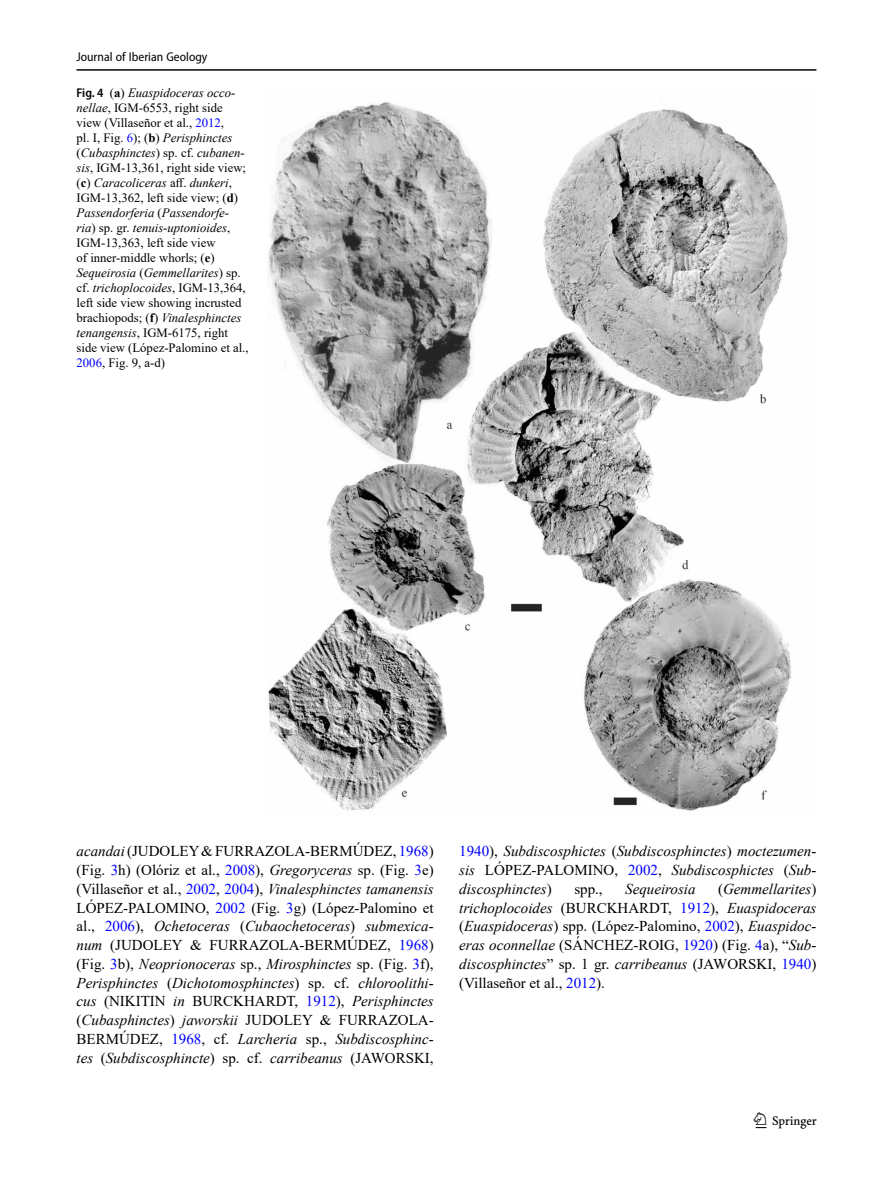
<style>
.page{position:relative;width:893px;height:1187px;background:#fff}
.page>*{position:absolute;margin:0;border:0;box-sizing:border-box;transform-origin:0 0}
.t1{font:22.5px "Springnew";color:#000}
.Body_Text{font:15px/18.8px "Times New Roman";color:#000;text-align:justify}
.Body_Text-2{font:italic 15px/18.8px "Times New Roman";color:#000;text-align:justify}
.Figure_Caption_Side{font:12.75px/15px "Times New Roman";color:#000}
.t2{font:semi-condensed 12.75px "Myriad Pro";color:#000}
.s1{font-family:"Myriad Pro";font-weight:600;font-stretch:semi-condensed}
.s2{font-weight:700}
.s3{font-style:italic}
.s4{color:#00f}
.s5{font-style:normal;color:#00f}
.s6{font-style:normal}
</style>
<div class="page">
<hr style="left:77px;top:69px;width:739px;height:2px;background:#000">
<img style="left:268px;top:102px;width:524px;height:709px">
<p class="t2" style="left:77px;top:49px;width:132px">Journal of Iberian Geology</p>
<p class="Figure_Caption_Side" style="left:77px;top:84px;width:174px"><span class="s1">Fig. 4</span> (<span class="s2">a</span>) <span class="s3">Euaspidoceras occo&shy;nellae</span>, IGM-6553, right side view (Villaseñor et al., <span class="s4">2012</span>,<br>pl. I, Fig. <span class="s4">6</span>); (<span class="s2">b</span>) <span class="s3">Perisphinctes </span>(<span class="s3">Cubasphinctes</span>) sp. cf. <span class="s3">cubanen&shy;sis</span>, IGM-13,361, right side view; (<span class="s2">c</span>) <span class="s3">Caracoliceras</span> aff. <span class="s3">dunkeri</span>,<br>IGM-13,362, left side view; (<span class="s2">d</span>)<br><span class="s3">Passendorferia</span> (<span class="s3">Passendorfe&shy;ria</span>) sp. gr. <span class="s3">tenuis-uptonioides</span>,<br>IGM-13,363, left side view<br>of inner-middle whorls; (<span class="s2">e</span>)<br><span class="s3">Sequeirosia</span> (<span class="s3">Gemmellarites</span>) sp. cf. <span class="s3">trichoplocoides</span>, IGM-13,364, left side view showing incrusted brachiopods; (<span class="s2">f</span>) <span class="s3">Vinalesphinctes tenangensis</span>, IGM-6175, right side view (López-Palomino et al.,<br><span class="s4">2006</span>, Fig. 9, a-d)</p>
<p class="Body_Text" style="left:77px;top:841px;width:359px"><span class="s3">acandai</span>(JUDOLEY&amp;FURRAZOLA-BERMÚDEZ, <span class="s4">1968</span>) (Fig. <span class="s4">3</span>h) (Olóriz et al., <span class="s4">2008</span>), <span class="s3">Gregoryceras</span> sp. (Fig. <span class="s4">3</span>e) (Villaseñor et al., <span class="s4">2002</span>, <span class="s4">2004</span>), <span class="s3">Vinalesphinctes tamanensis </span>LÓPEZ-PALOMINO, <span class="s4">2002</span> (Fig. <span class="s4">3</span>g) (López-Palomino et al., <span class="s4">2006</span>), <span class="s3">Ochetoceras</span> (<span class="s3">Cubaochetoceras</span>) <span class="s3">submexica&shy;num</span> (JUDOLEY &amp; FURRAZOLA-BERMÚDEZ, <span class="s4">1968</span>) (Fig. <span class="s4">3</span>b), <span class="s3">Neoprionoceras</span> sp., <span class="s3">Mirosphinctes</span> sp. (Fig. <span class="s4">3</span>f), <span class="s3">Perisphinctes</span> (<span class="s3">Dichotomosphinctes</span>) sp. cf. <span class="s3">chloroolithi&shy;cus</span> (NIKITIN <span class="s3">in</span> BURCKHARDT, <span class="s4">1912</span>), <span class="s3">Perisphinctes </span>(<span class="s3">Cubasphinctes</span>) <span class="s3">jaworskii</span> JUDOLEY &amp; FURRAZOLA-BERMÚDEZ, <span class="s4">1968</span>, cf. <span class="s3">Larcheria</span> sp., <span class="s3">Subdiscosphinc&shy;tes</span> (<span class="s3">Subdiscosphincte</span>) sp. cf. <span class="s3">carribeanus</span> (JAWORSKI,</p>
<p class="Body_Text-2" style="left:459px;top:841px;width:359px"><span class="s5">1940</span><span class="s6">),</span> Subdiscosphictes <span class="s6">(</span>Subdiscosphinctes<span class="s6">)</span> moctezumen&shy;sis <span class="s6">LÓPEZ-PALOMINO,</span> <span class="s5">2002</span><span class="s6">,</span> Subdiscosphictes <span class="s6">(</span>Sub&shy;discosphinctes<span class="s6">)</span></p>
<p class="Body_Text-2" style="left:459px;top:879px;width:359px;text-indent:259px"><span class="s6">(</span>Gemmellarites<span class="s6">) </span>trichoplocoides <span class="s6">(BURCKHARDT,</span> <span class="s5">1912</span><span class="s6">),</span> Euaspidoceras <span class="s6">(</span>Euaspidoceras<span class="s6">) spp. (López-Palomino,</span> <span class="s5">2002</span><span class="s6">),</span> Euaspidoc&shy;eras oconnellae <span class="s6">(SÁNCHEZ-ROIG,</span> <span class="s5">1920</span><span class="s6">) (Fig.</span> <span class="s5">4</span><span class="s6">a), “</span>Sub&shy;discosphinctes<span class="s6">” sp. 1 gr.</span> carribeanus <span class="s6">(JAWORSKI,</span> <span class="s5">1940</span><span class="s6">) (Villaseñor et al.,</span> <span class="s5">2012</span><span class="s6">).</span></p>
<p class="Body_Text" style="left:574px;top:878px;width:30px">spp.,</p>
<p class="Body_Text-2" style="left:625px;top:879px;width:72px">Sequeirosia</p>
<h1 class="t1" style="left:756px;top:1107px;width:63px">1 3</h1>
</div>
